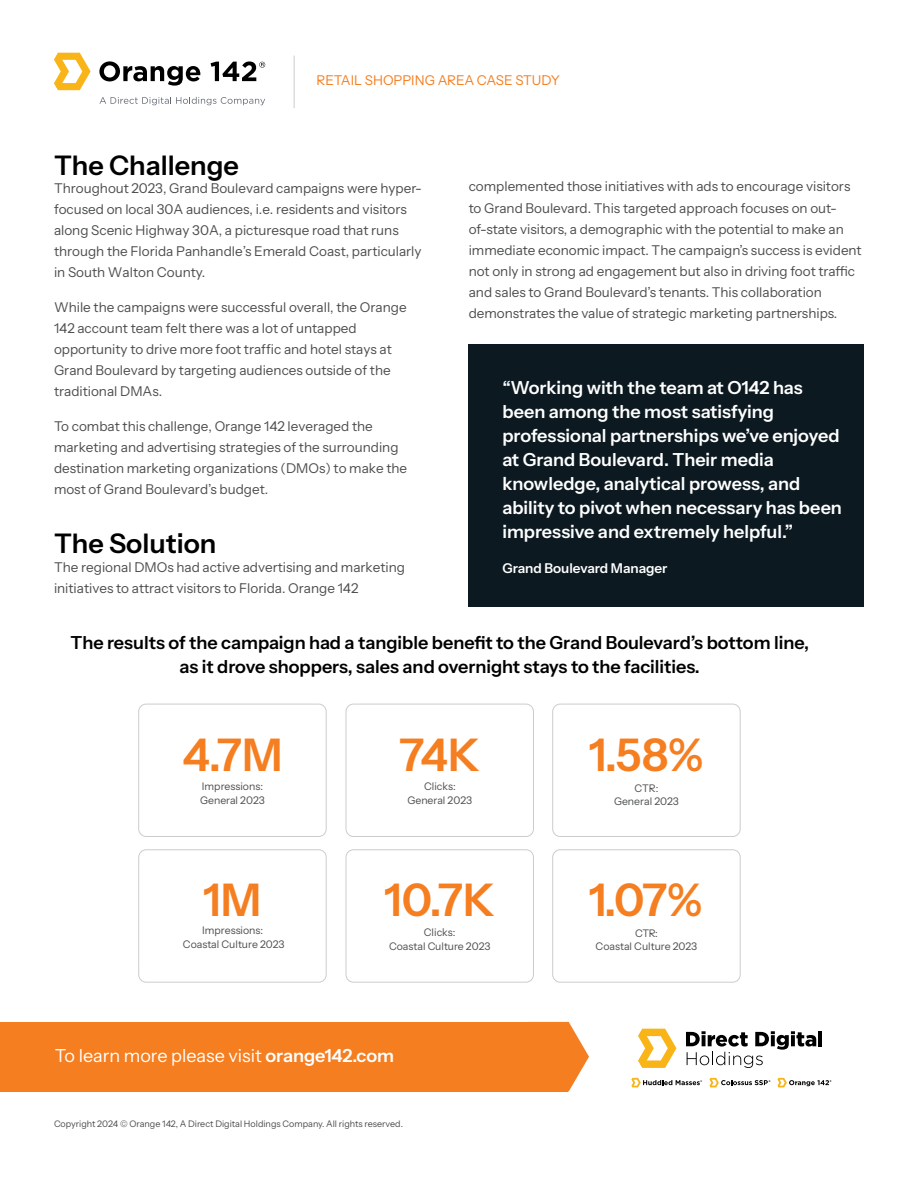
<style>
.page{position:relative;width:918px;height:1188px;background:#fff}
.page>*{position:absolute;margin:0;border:0;box-sizing:border-box;transform-origin:0 0}
.t1{font:600 45px "Instrument Sans";color:#f57e20}
.t2{font:600 27px "Instrument Sans";color:#000}
.t3{font:600 18px/24px "Instrument Sans";color:#fff}
.t4{font:600 18px/24px "Instrument Sans";color:#000;text-align:center}
.t5{font:18px "Instrument Sans";color:#fff}
.t6{font:13.5px/21px "Instrument Sans";color:#4c4d4d}
.t7{font:13.5px "Instrument Sans";color:#f57e20}
.t8{font:600 13.5px "Instrument Sans";color:#fff}
.t9{font:10.5px/13.5px "Instrument Sans";color:#4c4d4d;text-align:center}
.t10{font:9px "Instrument Sans";color:#4c4d4d}
.s1{font-weight:600}
</style>
<div class="page">
<div style="left:138px;top:704px;width:189px;height:133px;border:1px solid #cdcccb;border-radius:8px"></div>
<div style="left:138px;top:849px;width:189px;height:134px;border:1px solid #cdcccb;border-radius:8px"></div>
<div style="left:346px;top:704px;width:188px;height:133px;border:1px solid #cdcccb;border-radius:8px"></div>
<div style="left:346px;top:849px;width:188px;height:134px;border:1px solid #cdcccb;border-radius:8px"></div>
<div style="left:552px;top:704px;width:189px;height:133px;border:1px solid #cdcccb;border-radius:8px"></div>
<div style="left:552px;top:849px;width:189px;height:134px;border:1px solid #cdcccb;border-radius:8px"></div>
<hr style="left:818px;top:1031px;width:4px;height:15px;background:#000">
<svg style="left:686px;top:1031px;width:130px;height:37px"></svg>
<svg style="left:638px;top:1029px;width:38px;height:39px"></svg>
<svg style="left:710px;top:1078px;width:60px;height:9px"></svg>
<svg style="left:778px;top:1078px;width:53px;height:9px"></svg>
<svg style="left:632px;top:1078px;width:70px;height:9px"></svg>
<hr style="left:294px;top:56px;width:1px;height:52px;background:#cdcccb">
<svg style="left:100px;top:97px;width:165px;height:8px"></svg>
<svg style="left:54px;top:53px;width:37px;height:37px"></svg>
<svg style="left:99px;top:61px;width:101px;height:25px"></svg>
<svg style="left:211px;top:61px;width:54px;height:20px"></svg>
<div style="left:0;top:1022px;width:567px;height:70px;background:#f57e20"></div>
<svg style="left:567px;top:1022px;width:22px;height:70px"></svg>
<div style="left:469px;top:344px;width:395px;height:262px;background:#0c1920"></div>
<p class="t7" style="left:317px;top:72px;width:245px">RETAIL SHOPPING AREA CASE STUDY</p>
<h2 class="t2" style="left:54px;top:148px;width:187px">The Challenge</h2>
<p class="t6" style="left:54px;top:178px;width:370px">Throughout 2023, Grand Boulevard campaigns were hyper&shy;focused on local 30A audiences, i.e. residents and visitors along Scenic Highway 30A, a picturesque road that runs through the Florida Panhandle’s Emerald Coast, particularly in South Walton County.</p>
<p class="t6" style="left:54px;top:297px;width:354px">While the campaigns were successful overall, the Orange 142 account team felt there was a lot of untapped opportunity to drive more foot traffic and hotel stays at Grand Boulevard by targeting audiences outside of the traditional DMAs.</p>
<p class="t6" style="left:54px;top:415px;width:355px">To combat this challenge, Orange 142 leveraged the marketing and advertising strategies of the surrounding destination marketing organizations (DMOs) to make the most of Grand Boulevard’s budget.</p>
<h2 class="t2" style="left:54px;top:527px;width:164px">The Solution</h2>
<p class="t6" style="left:54px;top:557px;width:353px">The regional DMOs had active advertising and marketing initiatives to attract visitors to Florida. Orange 142</p>
<p class="t6" style="left:469px;top:176px;width:394px">complemented those initiatives with ads to encourage visitors to Grand Boulevard. This targeted approach focuses on out&shy;of-state visitors, a demographic with the potential to make an immediate economic impact. The campaign’s success is evident not only in strong ad engagement but also in driving foot traffic and sales to Grand Boulevard’s tenants. This collaboration demonstrates the value of strategic marketing partnerships.</p>
<p class="t3" style="left:502px;top:376px;width:341px">“Working with the team at O142 has been among the most satisfying professional partnerships we’ve enjoyed at Grand Boulevard. Their media knowledge, analytical prowess, and ability to pivot when necessary has been impressive and extremely helpful.”</p>
<p class="t8" style="left:502px;top:559px;width:167px">Grand Boulevard Manager</p>
<h3 class="t4" style="left:70px;top:631px;width:740px">The results of the campaign had a tangible benefit to the Grand Boulevard’s bottom line, as it drove shoppers, sales and overnight stays to the facilities.</h3>
<h1 class="t1" style="left:182px;top:727px;width:102px">4.7M</h1>
<p class="t9" style="left:200px;top:780px;width:66px;text-align:left">Impressions:<br>General 2023</p>
<h1 class="t1" style="left:399px;top:727px;width:82px">74K</h1>
<p class="t9" style="left:407px;top:793px;width:66px">General 2023</p>
<p class="t9" style="left:424px;top:780px;width:33px">Clicks:</p>
<h1 class="t1" style="left:204px;top:871px;width:59px">1M</h1>
<p class="t9" style="left:183px;top:924px;width:103px">Impressions:<br>Coastal Culture 2023</p>
<h1 class="t1" style="left:384px;top:871px;width:112px">10.7K</h1>
<p class="t9" style="left:389px;top:926px;width:103px">Clicks:<br>Coastal Culture 2023</p>
<h3 class="t5" style="left:55px;top:1045px;width:341px">To learn more please visit <span class="s1">orange142.com</span></h3>
<p class="t10" style="left:54px;top:1118px;width:351px">Copyright 2024 © Orange 142, A Direct Digital Holdings Company. All rights reserved.</p>
<h1 class="t1" style="left:589px;top:727px;width:116px">1.58%</h1>
<p class="t9" style="left:614px;top:782px;width:66px;line-height:12.6px">CTR:<br>General 2023</p>
<h1 class="t1" style="left:589px;top:872px;width:115px">1.07%</h1>
<p class="t9" style="left:596px;top:926px;width:103px">CTR:<br>Coastal Culture 2023</p>
</div>
